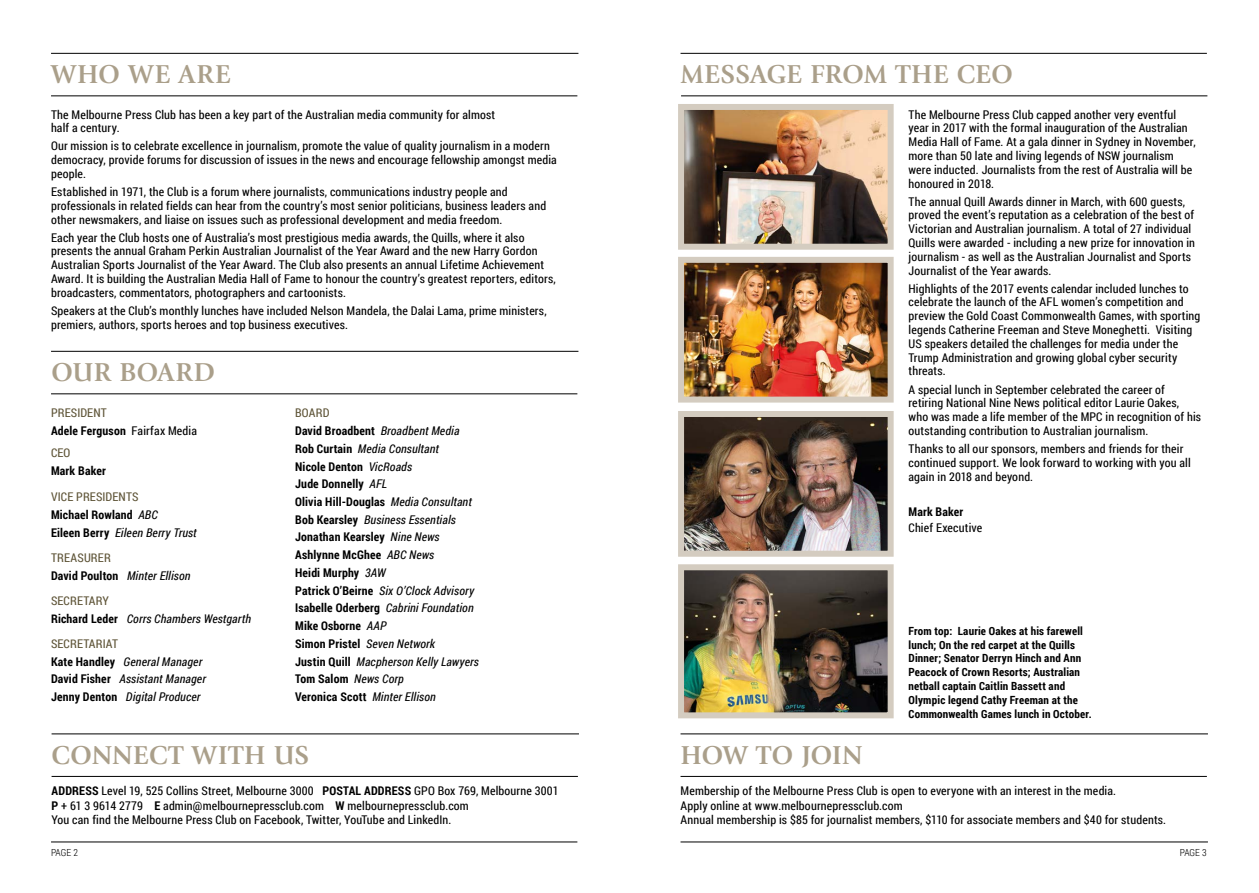
<style>
.page{position:relative;width:1259px;height:893px;background:#fff}
.page>*{position:absolute;margin:0;border:0;box-sizing:border-box;transform-origin:0 0}
.t1{font:700 27px "Giovanni Std";letter-spacing:.01em;color:#aa9f8a}
.t2{font:700 27px "Giovanni Std";letter-spacing:-.01em;color:#aa9f8a}
.t3{font:12px/13.8px "Roboto Condensed";letter-spacing:.015em;color:#000}
.t4{font:700 12px/17.7px "Roboto Condensed";letter-spacing:.015em;color:#000}
.t5{font:italic 12px/17.7px "Roboto Condensed";letter-spacing:.015em;color:#000}
.t6{font:12px "Roboto Condensed";color:#5e5437}
.t7{font:700 11.25px/13.8px "Roboto Condensed";letter-spacing:.015em;color:#000}
.t8{font:300 9.75px "Roboto Condensed";letter-spacing:-.005em;color:#000}
.s1{font-weight:400;color:#5e5437}
.s2{font-weight:400}
.s3{font-weight:400;font-style:italic}
.s4{font-style:normal;color:#5e5437}
.s5{font-weight:700;font-style:normal}
.s6{font-weight:700}
</style>
<div class="page">
<hr style="left:51px;top:53px;width:527px;height:1px;background:#000">
<hr style="left:51px;top:351px;width:527px;height:1px;background:#000">
<hr style="left:680px;top:53px;width:526px;height:1px;background:#000">
<hr style="left:51px;top:96px;width:526px;height:1px;background:#000">
<hr style="left:51px;top:394px;width:526px;height:1px;background:#000">
<hr style="left:680px;top:734px;width:528px;height:1px;background:#000">
<hr style="left:680px;top:842px;width:528px;height:1px;background:#000">
<hr style="left:680px;top:776px;width:526px;height:1px;background:#000">
<hr style="left:52px;top:734px;width:527px;height:1px;background:#000">
<hr style="left:51px;top:842px;width:526px;height:1px;background:#000">
<hr style="left:52px;top:776px;width:526px;height:1px;background:#000">
<hr style="left:681px;top:96px;width:526px;height:1px;background:#000">
<img style="left:685px;top:571px;width:201px;height:140px">
<div style="left:678px;top:564px;width:215px;height:154px;border:6px solid #d4ccc0"></div>
<img style="left:685px;top:111px;width:201px;height:132px">
<div style="left:678px;top:104px;width:215px;height:146px;border:6px solid #d4ccc0"></div>
<img style="left:685px;top:418px;width:201px;height:132px">
<div style="left:678px;top:411px;width:215px;height:146px;border:6px solid #d4ccc0"></div>
<img style="left:685px;top:264px;width:201px;height:132px">
<div style="left:678px;top:257px;width:215px;height:146px;border:6px solid #d4ccc0"></div>
<h1 class="t1" style="left:51px;top:59px;width:181px">WHO WE ARE</h1>
<p class="t3" style="left:51px;top:107px;width:446px">The Melbourne Press Club has been a key part of the Australian media community for almost half a century.</p>
<p class="t3" style="left:51px;top:139px;width:507px">Our mission is to celebrate excellence in journalism, promote the value of quality journalism in a modern democracy, provide forums for discussion of issues in the news and encourage fellowship amongst media people.</p>
<p class="t3" style="left:51px;top:184px;width:496px">Established in 1971, the Club is a forum where journalists, communications industry people and professionals in related fields can hear from the country’s most senior politicians, business leaders and other newsmakers, and liaise on issues such as professional development and media freedom.</p>
<p class="t3" style="left:51px;top:230px;width:506px">Each year the Club hosts one of Australia’s most prestigious media awards, the Quills, where it also presents the annual Graham Perkin Australian Journalist of the Year Award and the new Harry Gordon Australian Sports Journalist of the Year Award. The Club also presents an annual Lifetime Achievement Award. It is building the Australian Media Hall of Fame to honour the country’s greatest reporters, editors, broadcasters, commentators, photographers and cartoonists.</p>
<p class="t3" style="left:51px;top:303px;width:497px">Speakers at the Club’s monthly lunches have included Nelson Mandela, the Dalai Lama, prime ministers, premiers, authors, sports heroes and top business executives.</p>
<h1 class="t1" style="left:51px;top:357px;width:166px">OUR BOARD</h1>
<p class="t4" style="left:51px;top:404px;width:147px"><span class="s1">PRESIDENT<br></span>Adele Ferguson <span class="s2">Fairfax Media</span></p>
<p class="t6" style="left:51px;top:444px;width:21px">CEO</p>
<p class="t4" style="left:51px;top:461px;width:56px">Mark Baker</p>
<p class="t4" style="left:51px;top:488px;width:147px"><span class="s1">VICE PRESIDENTS<br></span>Michael Rowland <span class="s3">ABC<br></span>Eileen Berry <span class="s3">Eileen Berry Trust</span></p>
<p class="t5" style="left:51px;top:548px;width:141px"><span class="s4">TREASURER<br></span><span class="s5">David Poulton</span> Minter Ellison</p>
<p class="t5" style="left:51px;top:591px;width:201px"><span class="s4">SECRETARY<br></span><span class="s5">Richard Leder</span> Corrs Chambers Westgarth</p>
<p class="t5" style="left:51px;top:634px;width:156px"><span class="s4">SECRETARIAT<br></span><span class="s5">Kate Handley</span> General Manager<br><span class="s5">David Fisher</span> Assistant Manager<br><span class="s5">Jenny Denton</span> Digital Producer</p>
<p class="t4" style="left:295px;top:404px;width:185px"><span class="s1">BOARD<br></span>David Broadbent <span class="s3">Broadbent Media<br></span>Rob Curtain <span class="s3">Media Consultant<br></span>Nicole Denton <span class="s3">VicRoads<br></span>Jude Donnelly <span class="s3">AFL<br></span>Olivia Hill-Douglas <span class="s3">Media Consultant<br></span>Bob Kearsley <span class="s3">Business Essentials<br></span>Jonathan Kearsley <span class="s3">Nine News<br></span>Ashlynne McGhee <span class="s3">ABC News<br></span>Heidi Murphy <span class="s3">3AW<br></span>Patrick O’Beirne <span class="s3">Six O’Clock Advisory<br></span>Isabelle Oderberg <span class="s3">Cabrini Foundation<br></span>Mike Osborne <span class="s3">AAP<br></span>Simon Pristel <span class="s3">Seven Network<br></span>Justin Quill <span class="s3">Macpherson Kelly Lawyers<br></span>Tom Salom <span class="s3">News Corp<br></span>Veronica Scott <span class="s3">Minter Ellison</span></p>
<h1 class="t1" style="left:52px;top:739px;width:259px">CONNECT WITH US</h1>
<p class="t3" style="left:52px;top:784px;width:508px"><span class="s6">ADDRESS</span> Level 19, 525 Collins Street, Melbourne 3000 <span class="s6">POSTAL ADDRESS</span> GPO Box 769, Melbourne 3001<br><span class="s6">P</span> + 61 3 9614 2779 <span class="s6">E</span> admin@melbournepressclub.com <span class="s6">W</span> melbournepressclub.com<br>You can find the Melbourne Press Club on Facebook, Twitter, YouTube and LinkedIn.</p>
<h1 class="t1" style="left:680px;top:59px;width:334px">MESSAGE FROM THE CEO</h1>
<p class="t3" style="left:908px;top:107px;width:289px">The Melbourne Press Club capped another very eventful year in 2017 with the formal inauguration of the Australian Media Hall of Fame. At a gala dinner in Sydney in November, more than 50 late and living legends of NSW journalism were inducted. Journalists from the rest of Australia will be honoured in 2018.</p>
<p class="t3" style="left:908px;top:194px;width:288px">The annual Quill Awards dinner in March, with 600 guests, proved the event’s reputation as a celebration of the best of Victorian and Australian journalism. A total of 27 individual Quills were awarded - including a new prize for innovation in journalism - as well as the Australian Journalist and Sports Journalist of the Year awards.</p>
<p class="t3" style="left:908px;top:281px;width:293px">Highlights of the 2017 events calendar included lunches to celebrate the launch of the AFL women’s competition and preview the Gold Coast Commonwealth Games, with sporting legends Catherine Freeman and Steve Moneghetti. Visiting US speakers detailed the challenges for media under the Trump Administration and growing global cyber security threats.</p>
<p class="t3" style="left:908px;top:382px;width:294px">A special lunch in September celebrated the career of retiring National Nine News political editor Laurie Oakes, who was made a life member of the MPC in recognition of his outstanding contribution to Australian journalism.</p>
<p class="t3" style="left:908px;top:441px;width:284px">Thanks to all our sponsors, members and friends for their continued support. We look forward to working with you all again in 2018 and beyond.</p>
<p class="t4" style="left:908px;top:502px;width:56px">Mark Baker</p>
<p class="t3" style="left:908px;top:520px;width:75px">Chief Executive</p>
<p class="t7" style="left:908px;top:623px;width:185px">From top: Laurie Oakes at his farewell lunch; On the red carpet at the Quills Dinner; Senator Derryn Hinch and Ann Peacock of Crown Resorts; Australian netball captain Caitlin Bassett and Olympic legend Cathy Freeman at the Commonwealth Games lunch in October.</p>
<h1 class="t2" style="left:680px;top:739px;width:184px">HOW TO JOIN</h1>
<p class="t3" style="left:680px;top:783px;width:487px;line-height:14.4px">Membership of the Melbourne Press Club is open to everyone with an interest in the media.<br>Apply online at www.melbournepressclub.com<br>Annual membership is $85 for journalist members, $110 for associate members and $40 for students.</p>
<p class="t8" style="left:51px;top:846px;width:28px">PAGE 2</p>
<p class="t8" style="left:1180px;top:846px;width:28px">PAGE 3</p>
</div>
